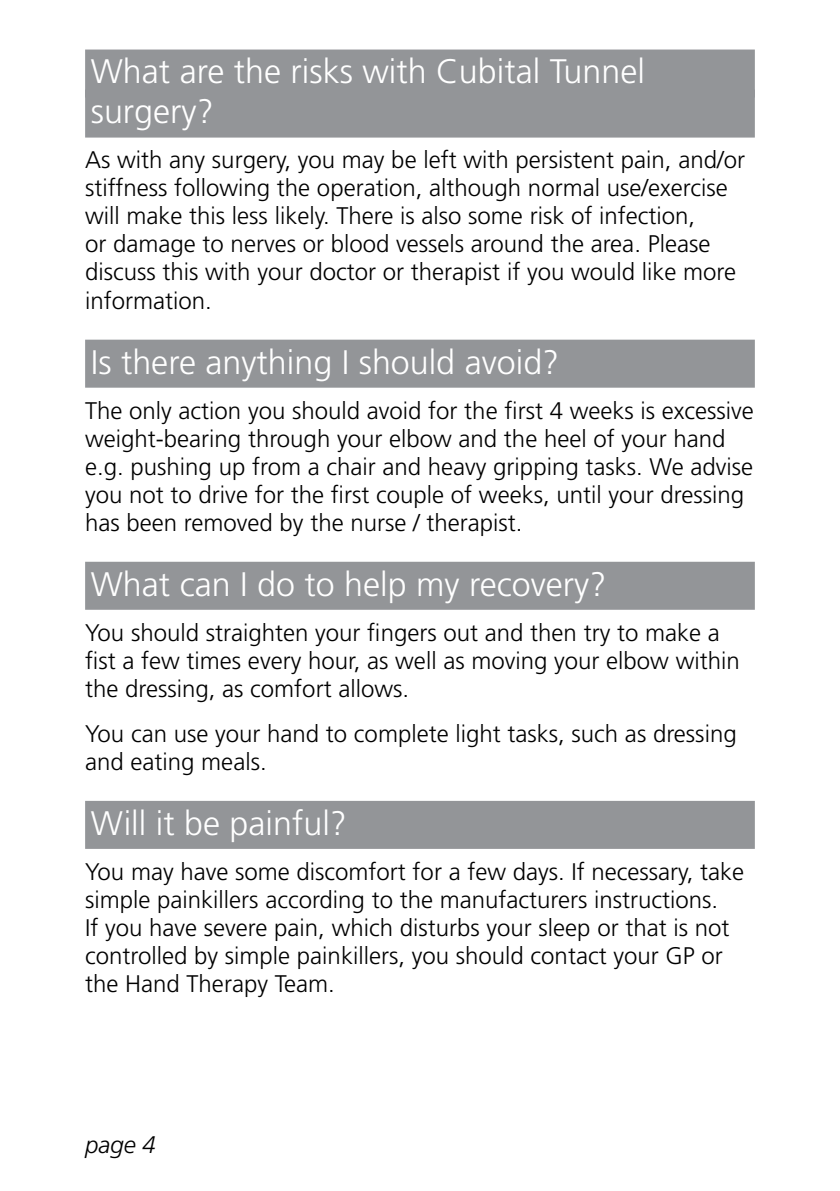
<style>
.page{position:relative;width:840px;height:1191px;background:#fff}
.page>*{position:absolute;margin:0;border:0;box-sizing:border-box;transform-origin:0 0}
.t1{font:300 34px/40px "Frutiger";color:#fff}
.t2{font:300 24px/28px "Frutiger";color:#000}
.t3{font:italic 300 24px "Frutiger";color:#000}
</style>
<div class="page">
<div style="left:85px;top:50px;width:669px;height:48px;background:#939598"></div>
<div style="left:85px;top:90px;width:669px;height:48px;background:#939598"></div>
<div style="left:85px;top:340px;width:669px;height:48px;background:#939598"></div>
<div style="left:85px;top:562px;width:669px;height:48px;background:#939598"></div>
<div style="left:85px;top:801px;width:669px;height:48px;background:#939598"></div>
<h1 class="t1" style="left:91px;top:52px;width:555px">What are the risks with Cubital Tunnel surgery?</h1>
<p class="t2" style="left:85px;top:146px;width:661px">As with any surgery, you may be left with persistent pain, and/or stiffness following the operation, although normal use/exercise will make this less likely. There is also some risk of infection,<br>or damage to nerves or blood vessels around the area. Please discuss this with your doctor or therapist if you would like more information.</p>
<h1 class="t1" style="left:91px;top:342px;width:469px">Is there anything I should avoid?</h1>
<p class="t2" style="left:85px;top:396px;width:670px">The only action you should avoid for the first 4 weeks is excessive weight-bearing through your elbow and the heel of your hand e.g. pushing up from a chair and heavy gripping tasks. We advise you not to drive for the first couple of weeks, until your dressing has been removed by the nurse / therapist.</p>
<h1 class="t1" style="left:91px;top:564px;width:517px">What can I do to help my recovery?</h1>
<p class="t2" style="left:85px;top:618px;width:655px">You should straighten your fingers out and then try to make a fist a few times every hour, as well as moving your elbow within the dressing, as comfort allows.</p>
<p class="t2" style="left:85px;top:719px;width:652px">You can use your hand to complete light tasks, such as dressing and eating meals.</p>
<h1 class="t1" style="left:91px;top:803px;width:257px">Will it be painful?</h1>
<p class="t2" style="left:85px;top:857px;width:660px">You may have some discomfort for a few days. If necessary, take simple painkillers according to the manufacturers instructions.<br>If you have severe pain, which disturbs your sleep or that is not controlled by simple painkillers, you should contact your GP or the Hand Therapy Team.</p>
<p class="t3" style="left:85px;top:1131px;width:72px">page 4</p>
</div>
